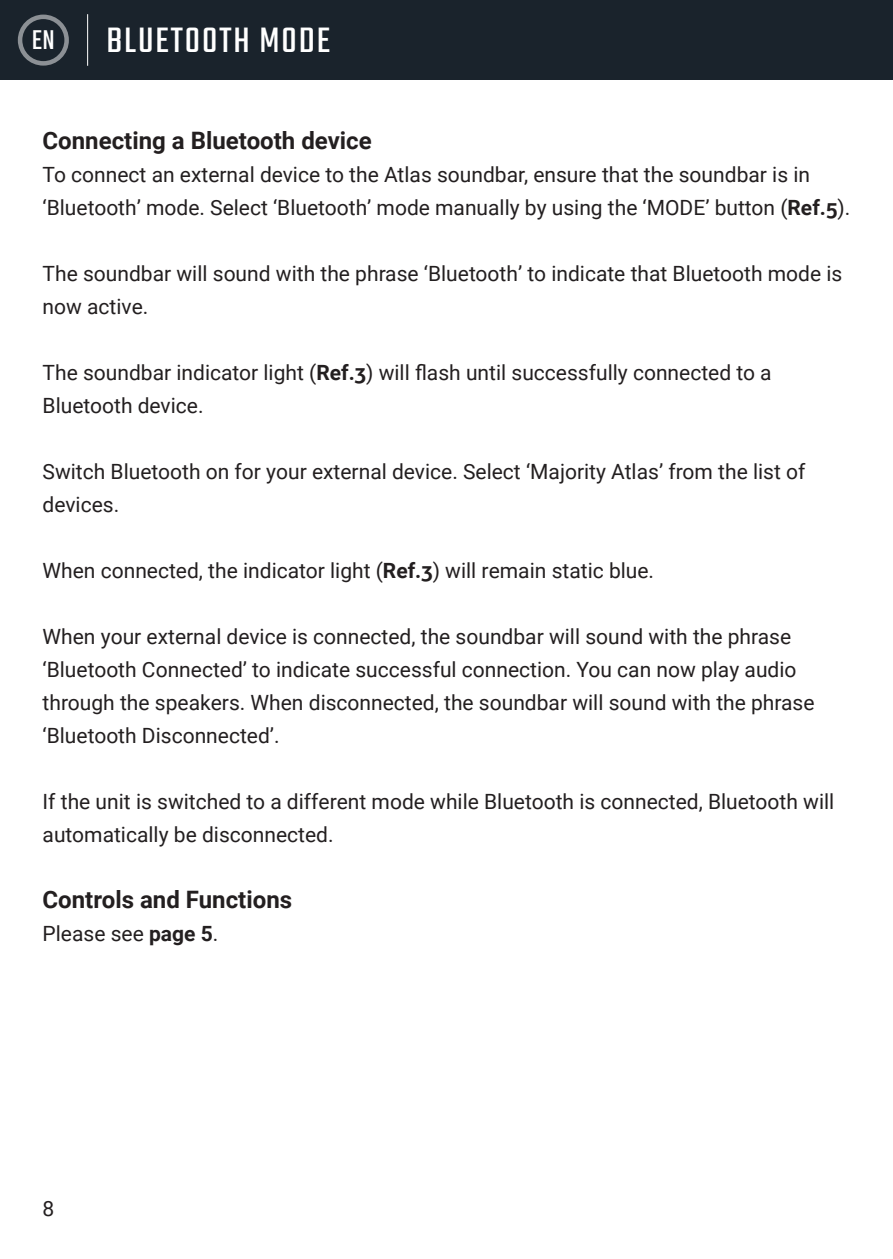
<style>
.page{position:relative;width:893px;height:1259px;background:#fff}
.page>*{position:absolute;margin:0;border:0;box-sizing:border-box;transform-origin:0 0}
.t1{font:39px "Teko";letter-spacing:.05em;color:#fff}
.t2{font:30px "Teko";color:#fff}
.t3{font:700 24px "Roboto";color:#231f20}
.t4{font:21px/33px "Roboto";color:#231f20}
.s1{font-weight:700}
</style>
<div class="page">
<div style="left:0;top:0;width:892px;height:80px;background:#1a232c"></div>
<hr style="left:87px;top:14px;width:1px;height:52px;background:#fff">
<div style="left:18px;top:15px;width:51px;height:51px;border:5px solid #fff;border-radius:50%"></div>
<h2 class="t2" style="left:32px;top:21px;width:25px">EN</h2>
<h1 class="t1" style="left:106px;top:25px;width:225px">BLUETOOTH MODE</h1>
<p class="t3" style="left:43px;top:130px;width:330px">Connecting a Bluetooth device</p>
<p class="t4" style="left:43px;top:159px;width:808px">To connect an external device to the Atlas soundbar, ensure that the soundbar is in ‘Bluetooth’ mode. Select ‘Bluetooth’ mode manually by using the ‘MODE’ button (<span class="s1">Ref.5</span>).</p>
<p class="t4" style="left:43px;top:258px;width:800px">The soundbar will sound with the phrase ‘Bluetooth’ to indicate that Bluetooth mode is now active.</p>
<p class="t4" style="left:43px;top:357px;width:730px">The soundbar indicator light (<span class="s1">Ref.3</span>) will flash until successfully connected to a<br>Bluetooth device.</p>
<p class="t4" style="left:43px;top:456px;width:764px">Switch Bluetooth on for your external device. Select ‘Majority Atlas’ from the list of devices.</p>
<p class="t4" style="left:43px;top:555px;width:612px">When connected, the indicator light (<span class="s1">Ref.3</span>) will remain static blue.</p>
<p class="t4" style="left:43px;top:621px;width:773px">When your external device is connected, the soundbar will sound with the phrase ‘Bluetooth Connected’ to indicate successful connection. You can now play audio through the speakers. When disconnected, the soundbar will sound with the phrase ‘Bluetooth Disconnected’.</p>
<p class="t4" style="left:43px;top:786px;width:792px">If the unit is switched to a different mode while Bluetooth is connected, Bluetooth will automatically be disconnected.</p>
<p class="t3" style="left:43px;top:889px;width:251px">Controls and Functions</p>
<p class="t4" style="left:43px;top:918px;width:177px">Please see <span class="s1">page 5</span>.</p>
<p class="t4" style="left:43px;top:1194px;width:13px">8</p>
</div>
